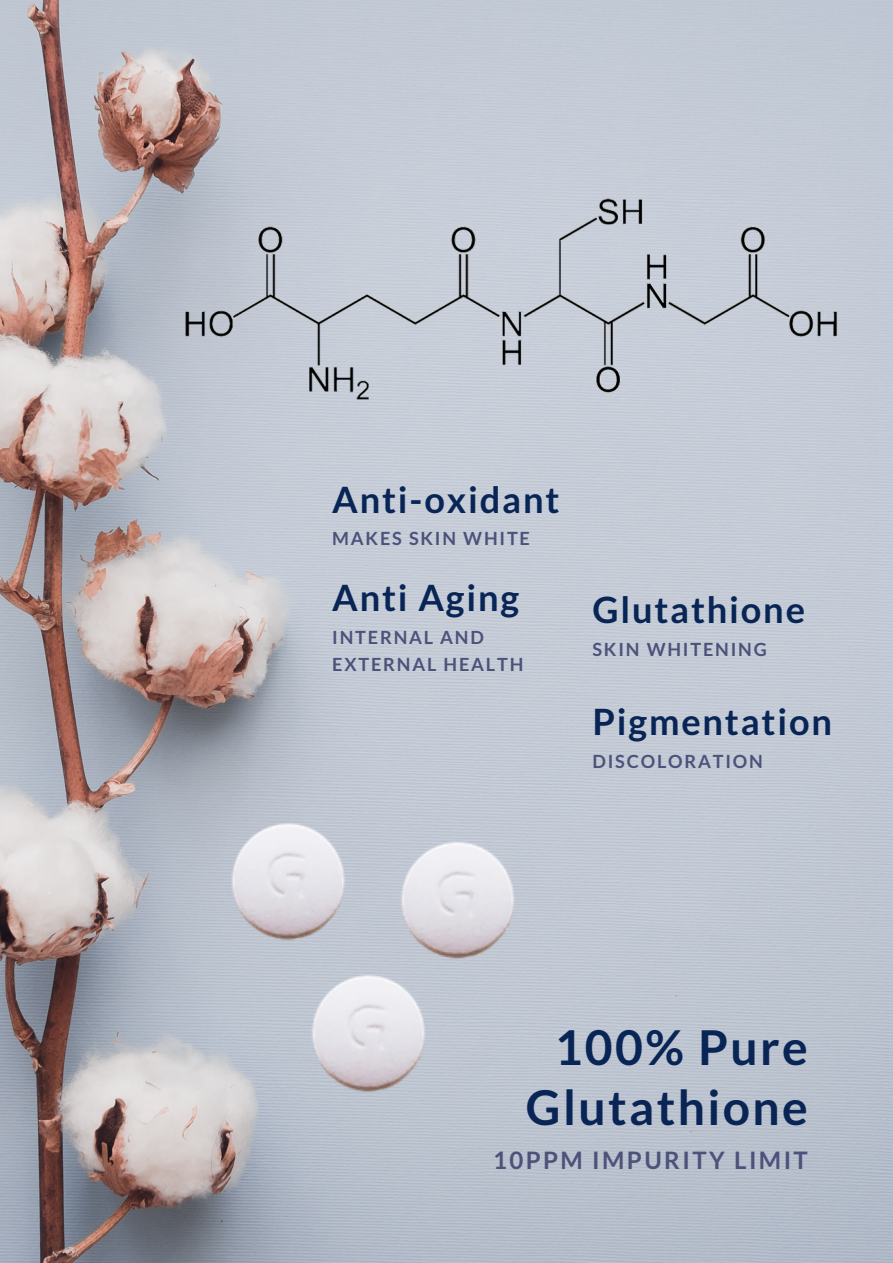
<style>
.page{position:relative;width:893px;height:1263px;background:#fff}
.page>*{position:absolute;margin:0;border:0;box-sizing:border-box;transform-origin:0 0}
.t1{font:700 48px/59.7px "Lato";letter-spacing:.05em;color:#082555;text-align:center}
.t2{font:700 36.22px "Lato";letter-spacing:.05em;color:#082555}
.t3{font:700 24px "Lato";letter-spacing:.1em;color:#4d527b}
.t4{font:700 18.08px/27.2px "Lato";letter-spacing:.1em;color:#4d527b}
</style>
<div class="page">
<img style="left:0;top:0;width:893px;height:1263px">
<img style="left:224px;top:817px;width:298px;height:279px">
<img style="left:154px;top:167px;width:714px;height:264px">
<h2 class="t2" style="left:332px;top:477px;width:229px">Anti-oxidant</h2>
<p class="t4" style="left:332px;top:525px;width:199px">MAKES SKIN WHITE</p>
<h2 class="t2" style="left:332px;top:575px;width:188px">Anti Aging</h2>
<p class="t4" style="left:332px;top:623px;width:193px">INTERNAL AND<br>EXTERNAL HEALTH</p>
<h2 class="t2" style="left:592px;top:587px;width:214px">Glutathione</h2>
<p class="t4" style="left:592px;top:635px;width:176px">SKIN WHITENING</p>
<h2 class="t2" style="left:592px;top:699px;width:241px">Pigmentation</h2>
<p class="t4" style="left:592px;top:747px;width:172px">DISCOLORATION</p>
<h1 class="t1" style="left:526px;top:1017px;width:283px">100% Pure<br>Glutathione</h1>
<h3 class="t3" style="left:493px;top:1145px;width:316px">10PPM IMPURITY LIMIT</h3>
</div>
